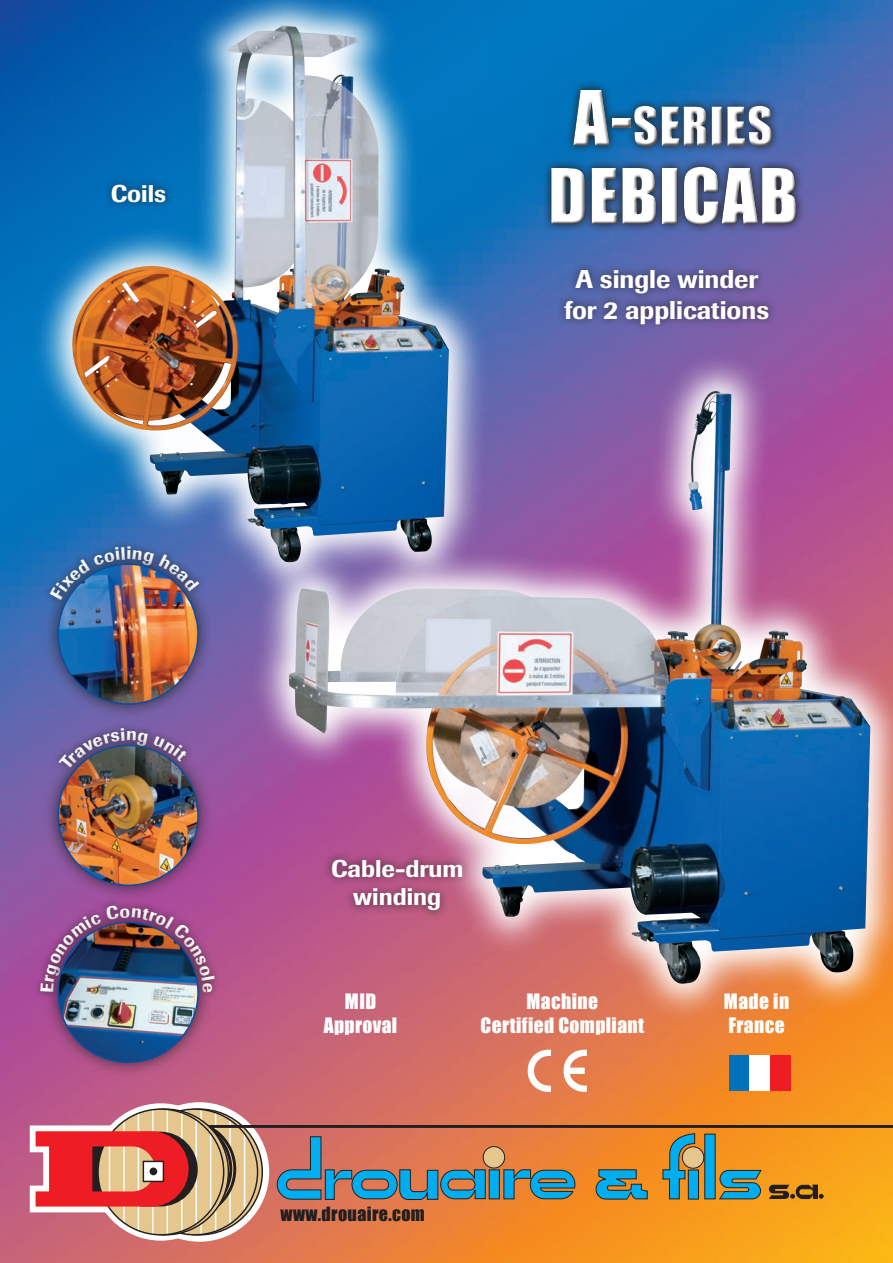
<style>
.page{position:relative;width:893px;height:1263px;background:#fff}
.page>*{position:absolute;margin:0;border:0;box-sizing:border-box;transform-origin:0 0}
.t1{font:70.5px "Impact";letter-spacing:.02em;color:#fff}
.t2{font:49.35px "Impact";letter-spacing:.03em;color:#fff}
.t3{font:500 25.5px/30.6px "Imago";color:#fff;text-align:center}
.t4{font:500 24px/28.8px "Imago";color:#fff;text-align:center}
.t5{font:19.5px/23.4px "Impact";letter-spacing:.02em;color:#fff;text-align:center}
.t6{font:18px "Impact";letter-spacing:.02em;color:#231f20}
.s1{font-size:70.5px}
</style>
<div class="page">
<img style="left:0;top:0;width:893px;height:1263px">
<svg style="left:486px;top:1119px;width:407px;height:100px;background:#c88d3b"></svg>
<svg style="left:30px;top:1102px;width:456px;height:140px;background:#c57e6e"></svg>
<div style="left:143px;top:1161px;width:21px;height:21px;background:#fff;border:1px solid #231f20"></div>
<div style="left:150px;top:1167px;width:7px;height:8px;background:#231f20;border-radius:50%"></div>
<svg style="left:542px;top:80px;width:263px;height:154px;background:#2c6bb2"></svg>
<div style="left:548px;top:88px;width:252px;height:140px;background:#231f20;opacity:.75"></div>
<div style="left:32px;top:898px;width:190px;height:102px;background:#231f20;opacity:.75"></div>
<div style="left:52px;top:720px;width:142px;height:55px;background:#231f20;opacity:.75"></div>
<div style="left:44px;top:550px;width:169px;height:169px;background:#231f20;opacity:.75"></div>
<img style="left:58px;top:564px;width:140px;height:140px;border-radius:70px">
<div style="left:44px;top:731px;width:169px;height:169px;background:#231f20;opacity:.75"></div>
<img style="left:58px;top:745px;width:140px;height:140px;border-radius:70px">
<div style="left:44px;top:908px;width:169px;height:169px;background:#231f20;opacity:.75"></div>
<img style="left:58px;top:922px;width:140px;height:140px;border-radius:70px">
<div style="left:729px;top:1055px;width:21px;height:36px;background:#0072bc"></div>
<div style="left:749px;top:1055px;width:21px;height:36px;background:#fff"></div>
<div style="left:770px;top:1055px;width:21px;height:36px;background:#ee1d23"></div>
<svg style="left:528px;top:1050px;width:59px;height:42px"></svg>
<div style="left:556px;top:262px;width:221px;height:71px;background:#231f20;opacity:.75"></div>
<svg style="left:33px;top:0;width:456px;height:601px;background:#1774ba"></svg>
<img style="left:71px;top:26px;width:356px;height:536px">
<img style="left:250px;top:352px;width:643px;height:671px">
<img style="left:289px;top:391px;width:427px;height:526px">
<img style="left:40px;top:905px;width:175px;height:87px">
<svg style="left:59px;top:728px;width:129px;height:42px;background:#5f5379"></svg>
<img style="left:50px;top:546px;width:149px;height:54px">
<p class="t4" style="left:111px;top:179px;width:57px">Coils</p>
<h2 class="t2" style="left:574px;top:96px;width:201px"><span class="s1">A-</span>SERIES</h2>
<h1 class="t1" style="left:548px;top:153px;width:251px">DEBICAB</h1>
<h3 class="t3" style="left:565px;top:264px;width:206px">A single winder for 2 applications</h3>
<p class="t4" style="left:331px;top:854px;width:134px">Cable-drum winding</p>
<p class="t5" style="left:324px;top:990px;width:75px">MID<br>Approval</p>
<p class="t5" style="left:724px;top:990px;width:67px;text-align:left">Made in<br>France</p>
<p class="t5" style="left:481px;top:990px;width:165px">Machine<br>Certified Compliant</p>
<p class="t6" style="left:281px;top:1203px;width:146px">www.drouaire.com</p>
</div>
